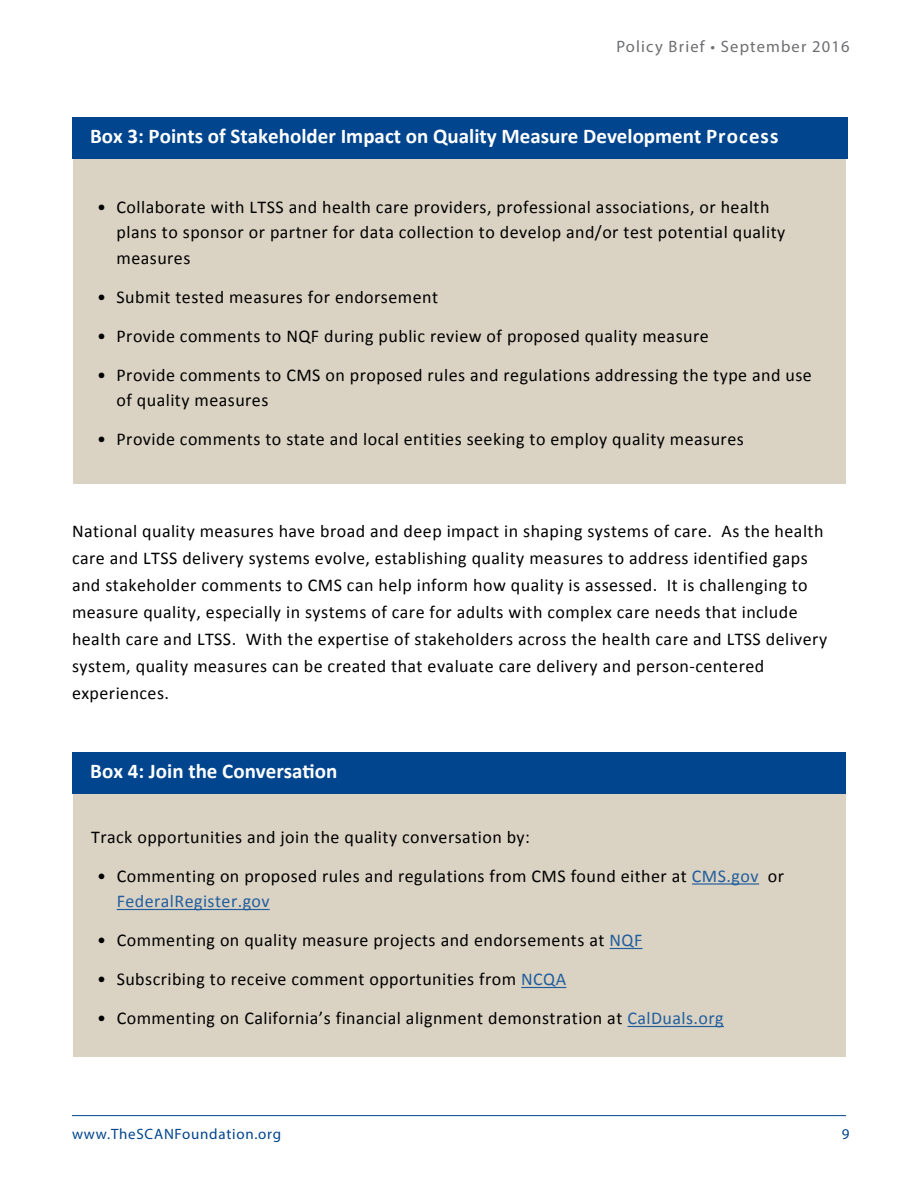
<style>
.page{position:relative;width:918px;height:1188px;background:#fff}
.page>*{position:absolute;margin:0;border:0;box-sizing:border-box;transform-origin:0 0}
.t1{font:700 21px "Calibri";color:#fff}
.t2{font:18px/27px "Calibri";letter-spacing:.025em;color:#000}
.t3{font:16.5px "Myriad Pro";letter-spacing:.07em;color:#6d6e71}
.t4{font:15px "Myriad Pro";letter-spacing:.05em;color:#00458d}
.s1{color:#215e9e}
</style>
<div class="page">
<hr style="left:72px;top:1115px;width:774px;height:1px;background:#00458d">
<div style="left:73px;top:793px;width:773px;height:264px;background:#dad2c3"></div>
<hr style="left:692px;top:883px;width:67px;height:2px;background:#215e9e">
<hr style="left:117px;top:909px;width:153px;height:1px;background:#215e9e">
<hr style="left:610px;top:948px;width:33px;height:1px;background:#215e9e">
<hr style="left:521px;top:987px;width:45px;height:1px;background:#215e9e">
<hr style="left:628px;top:1026px;width:96px;height:1px;background:#215e9e">
<div style="left:73px;top:158px;width:773px;height:326px;background:#dad2c3"></div>
<div style="left:72px;top:117px;width:775px;height:41px;background:#00458d"></div>
<div style="left:72px;top:752px;width:774px;height:41px;background:#00458d"></div>
<p class="t3" style="left:616px;top:37px;width:235px">Policy Brief • September 2016</p>
<p class="t1" style="left:90px;top:122px;width:690px">Box 3: Points of Stakeholder Impact on Quality Measure Development Process</p>
<p class="t2" style="left:117px;top:194px;width:670px;line-height:25.5px;text-indent:-19px">• Collaborate with LTSS and health care providers, professional associations, or health plans to sponsor or partner for data collection to develop and/or test potential quality measures</p>
<p class="t2" style="left:97px;top:283px;width:343px">• Submit tested measures for endorsement</p>
<p class="t2" style="left:97px;top:322px;width:613px">• Provide comments to NQF during public review of proposed quality measure</p>
<p class="t2" style="left:117px;top:362px;width:697px;line-height:25.5px;text-indent:-19px">• Provide comments to CMS on proposed rules and regulations addressing the type and use of quality measures</p>
<p class="t2" style="left:97px;top:426px;width:648px">• Provide comments to state and local entities seeking to employ quality measures</p>
<p class="t2" style="left:72px;top:518px;width:757px">National quality measures have broad and deep impact in shaping systems of care. As the health care and LTSS delivery systems evolve, establishing quality measures to address identified gaps and stakeholder comments to CMS can help inform how quality is assessed. It is challenging to measure quality, especially in systems of care for adults with complex care needs that include health care and LTSS. With the expertise of stakeholders across the health care and LTSS delivery system, quality measures can be created that evaluate care delivery and person-centered experiences.</p>
<p class="t1" style="left:90px;top:757px;width:249px">Box 4: Join the Conversation</p>
<p class="t2" style="left:91px;top:824px;width:440px">Track opportunities and join the quality conversation by:</p>
<p class="t2" style="left:117px;top:863px;width:669px;line-height:25.5px;text-indent:-19px">• Commenting on proposed rules and regulations from CMS found either at <span class="s1">CMS.gov</span> or<br><span class="s1">FederalRegister.gov</span></p>
<p class="t2" style="left:97px;top:927px;width:547px">• Commenting on quality measure projects and endorsements at <span class="s1">NQF</span></p>
<p class="t2" style="left:97px;top:966px;width:471px">• Subscribing to receive comment opportunities from <span class="s1">NCQA</span></p>
<p class="t2" style="left:97px;top:1005px;width:628px">• Commenting on California’s financial alignment demonstration at <span class="s1">CalDuals.org</span></p>
<p class="t4" style="left:72px;top:1124px;width:211px">www.TheSCANFoundation.org</p>
<p class="t4" style="left:842px;top:1124px;width:9px">9</p>
</div>
